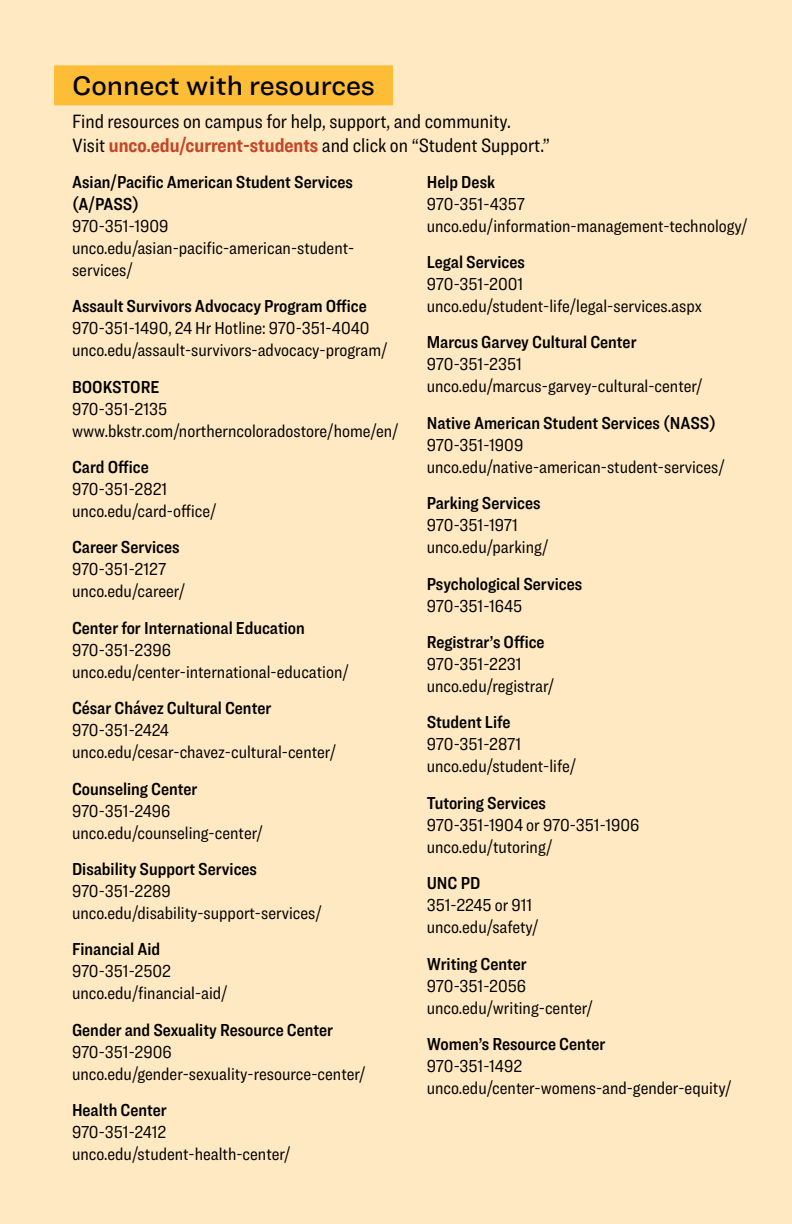
<style>
.page{position:relative;width:792px;height:1224px;background:#ffe9c2}
.page>*{position:absolute;margin:0;border:0;box-sizing:border-box;transform-origin:0 0}
.t1{font:500 28px "Ringside";color:#000}
.t2{font:20px/24px "Ringside Condensed";color:#000}
.t3{font:18px/22px "Ringside Condensed";color:#000}
.t4{font:18px/22px "Ringside Condensed Semi";color:#000}
.s1{font-weight:700;color:#c44628}
</style>
<div class="page">
<div style="left:54px;top:65px;width:339px;height:40px;background:#febd36"></div>
<h1 class="t1" style="left:72px;top:65px;width:305px">Connect with resources</h1>
<p class="t2" style="left:72px;top:109px;width:480px">Find resources on campus for help, support, and community.<br>Visit <span class="s1">unco.edu/current-students</span> and click on “Student Support.”</p>
<p class="t4" style="left:72px;top:170px;width:282px">Asian/Pacific American Student Services (A/PASS)</p>
<p class="t3" style="left:72px;top:215px;width:284px">970-351-1909 unco.edu/asian-pacific-american-student&shy;services/</p>
<p class="t4" style="left:72px;top:295px;width:296px">Assault Survivors Advocacy Program Office</p>
<p class="t3" style="left:72px;top:317px;width:317px">970-351-1490, 24 Hr Hotline: 970-351-4040 unco.edu/assault-survivors-advocacy-program/</p>
<p class="t4" style="left:72px;top:375px;width:89px">BOOKSTORE</p>
<p class="t3" style="left:72px;top:397px;width:328px">970-351-2135 www.bkstr.com/northerncoloradostore/home/en/</p>
<p class="t4" style="left:72px;top:456px;width:78px">Card Office</p>
<p class="t3" style="left:72px;top:478px;width:146px">970-351-2821 unco.edu/card-office/</p>
<p class="t4" style="left:72px;top:536px;width:109px">Career Services</p>
<p class="t3" style="left:72px;top:558px;width:115px">970-351-2127 unco.edu/career/</p>
<p class="t4" style="left:72px;top:616px;width:234px">Center for International Education</p>
<p class="t3" style="left:72px;top:638px;width:278px">970-351-2396 unco.edu/center-international-education/</p>
<p class="t4" style="left:72px;top:697px;width:201px">César Chávez Cultural Center</p>
<p class="t3" style="left:72px;top:719px;width:266px">970-351-2424 unco.edu/cesar-chavez-cultural-center/</p>
<p class="t4" style="left:72px;top:777px;width:127px">Counseling Center</p>
<p class="t3" style="left:72px;top:799px;width:193px">970-351-2496 unco.edu/counseling-center/</p>
<p class="t4" style="left:72px;top:858px;width:187px">Disability Support Services</p>
<p class="t3" style="left:72px;top:880px;width:252px">970-351-2289 unco.edu/disability-support-services/</p>
<p class="t4" style="left:72px;top:938px;width:90px">Financial Aid</p>
<p class="t3" style="left:72px;top:960px;width:157px">970-351-2502 unco.edu/financial-aid/</p>
<p class="t4" style="left:72px;top:1018px;width:263px">Gender and Sexuality Resource Center</p>
<p class="t3" style="left:72px;top:1040px;width:295px">970-351-2906 unco.edu/gender-sexuality-resource-center/</p>
<p class="t4" style="left:72px;top:1099px;width:96px">Health Center</p>
<p class="t3" style="left:72px;top:1121px;width:220px">970-351-2412 unco.edu/student-health-center/</p>
<p class="t4" style="left:427px;top:170px;width:70px">Help Desk</p>
<p class="t3" style="left:427px;top:192px;width:323px">970-351-4357 unco.edu/information-management-technology/</p>
<p class="t4" style="left:427px;top:251px;width:100px">Legal Services</p>
<p class="t3" style="left:427px;top:273px;width:277px">970-351-2001 unco.edu/student-life/legal-services.aspx</p>
<p class="t4" style="left:427px;top:331px;width:211px">Marcus Garvey Cultural Center</p>
<p class="t3" style="left:427px;top:353px;width:278px">970-351-2351 unco.edu/marcus-garvey-cultural-center/</p>
<p class="t4" style="left:427px;top:411px;width:291px">Native American Student Services (NASS)</p>
<p class="t3" style="left:427px;top:434px;width:300px">970-351-1909 unco.edu/native-american-student-services/</p>
<p class="t4" style="left:427px;top:492px;width:115px">Parking Services</p>
<p class="t3" style="left:427px;top:514px;width:124px">970-351-1971 unco.edu/parking/</p>
<p class="t4" style="left:427px;top:572px;width:157px">Psychological Services</p>
<p class="t3" style="left:427px;top:594px;width:97px">970-351-1645</p>
<p class="t4" style="left:427px;top:631px;width:119px">Registrar’s Office</p>
<p class="t3" style="left:427px;top:653px;width:129px">970-351-2231 unco.edu/registrar/</p>
<p class="t4" style="left:427px;top:711px;width:85px">Student Life</p>
<p class="t3" style="left:427px;top:733px;width:151px">970-351-2871 unco.edu/student-life/</p>
<p class="t4" style="left:427px;top:791px;width:121px">Tutoring Services</p>
<p class="t3" style="left:427px;top:814px;width:214px">970-351-1904 or 970-351-1906 unco.edu/tutoring/</p>
<p class="t4" style="left:427px;top:872px;width:55px">UNC PD</p>
<p class="t3" style="left:427px;top:894px;width:114px">351-2245 or 911 unco.edu/safety/</p>
<p class="t4" style="left:427px;top:952px;width:101px">Writing Center</p>
<p class="t3" style="left:427px;top:974px;width:168px">970-351-2056 unco.edu/writing-center/</p>
<p class="t4" style="left:427px;top:1033px;width:180px">Women’s Resource Center</p>
<p class="t3" style="left:427px;top:1055px;width:306px">970-351-1492 unco.edu/center-womens-and-gender-equity/</p>
</div>
